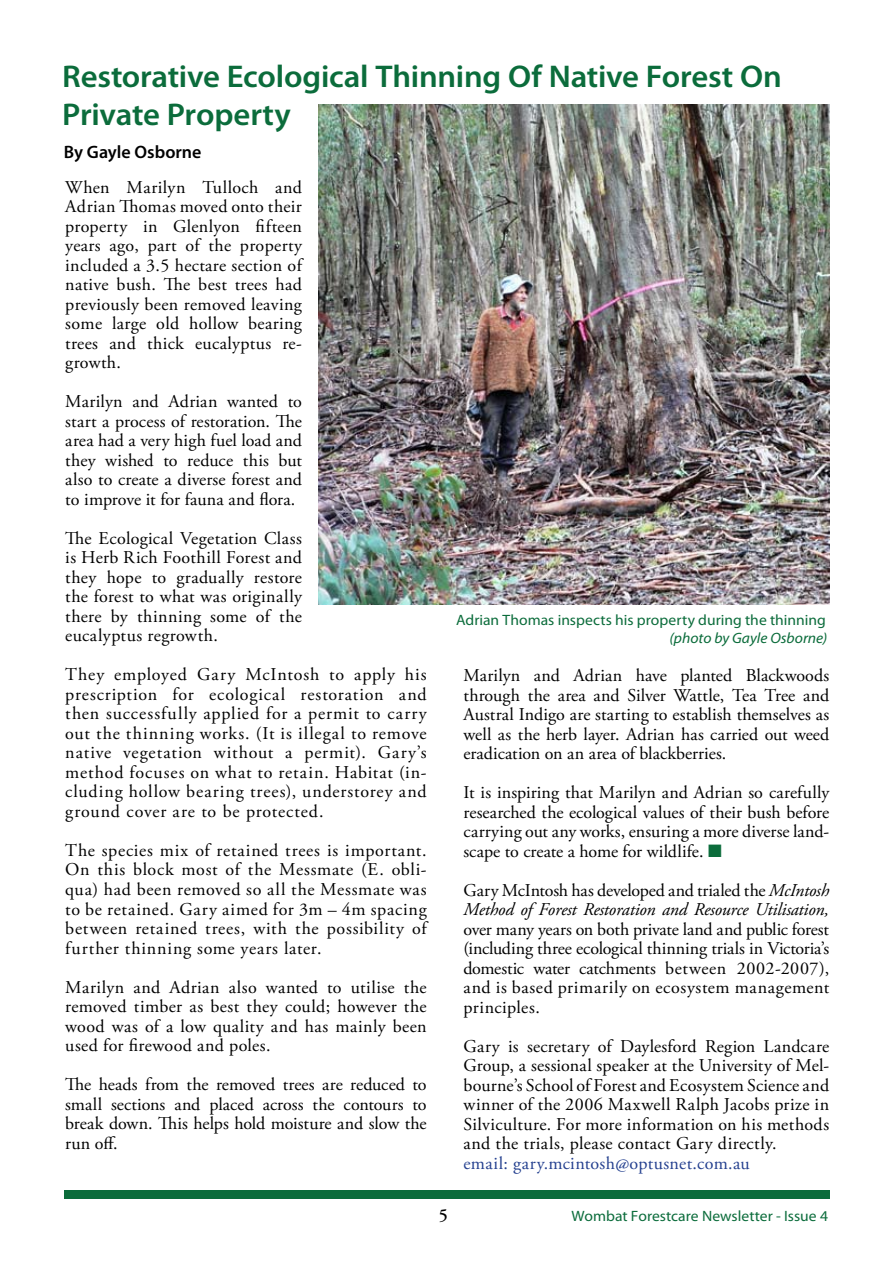
<style>
.page{position:relative;width:893px;height:1263px;background:#fff}
.page>*{position:absolute;margin:0;border:0;box-sizing:border-box;transform-origin:0 0}
.t1{font:600 31.5px/37.8px "Myriad Pro";letter-spacing:-.005em;color:#0b6c3b;scale:1.04 1}
.t2{font:18px/19.5px "Adobe Garamond Pro";letter-spacing:.02em;color:#000;text-align:justify}
.t3{font:italic 18px/19.5px "Adobe Garamond Pro";letter-spacing:-.01em;color:#000}
.t4{font:18px "Adobe Garamond Pro";letter-spacing:.02em;color:#24408f}
.t5{font:600 18px "Myriad Pro";color:#000}
.t6{font:15px "Myriad Pro";color:#0b6c3b;scale:1.04 1}
.t7{font:italic 15px "Myriad Pro";color:#0b6c3b;scale:1.04 1}
.s1{color:#0b6c3b}
.s2{font-style:normal}
</style>
<div class="page">
<div style="left:64px;top:1190px;width:765px;height:9px;background:#0b6c3b"></div>
<img style="left:319px;top:104px;width:510px;height:500px">
<h1 class="t1" style="left:62px;top:57px;width:693px">Restorative Ecological Thinning Of Native Forest On<br>Private Property</h1>
<p class="t5" style="left:64px;top:141px;width:139px">By Gayle Osborne</p>
<p class="t2" style="left:65px;top:178px;width:238px">When Marilyn Tulloch and Adrian Thomas moved onto their property in Glenlyon fifteen years ago, part of the property included a 3.5 hectare section of native bush. The best trees had previously been removed leaving some large old hollow bearing trees and thick eucalyptus re&shy;growth.</p>
<p class="t2" style="left:65px;top:393px;width:238px">Marilyn and Adrian wanted to start a process of restoration. The area had a very high fuel load and they wished to reduce this but also to create a diverse forest and to improve it for fauna and flora.</p>
<p class="t2" style="left:65px;top:529px;width:238px">The Ecological Vegetation Class is Herb Rich Foothill Forest and they hope to gradually restore the forest to what was originally there by thinning some of the eucalyptus regrowth.</p>
<p class="t2" style="left:65px;top:666px;width:363px">They employed Gary McIntosh to apply his prescription for ecological restoration and then successfully applied for a permit to carry out the thinning works. (It is illegal to remove native vegetation without a permit). Gary’s method focuses on what to retain. Habitat (in&shy;cluding hollow bearing trees), understorey and ground cover are to be protected.</p>
<p class="t2" style="left:65px;top:841px;width:363px">The species mix of retained trees is important.<br>On this block most of the Messmate (E. obli&shy;qua) had been removed so all the Messmate was to be retained. Gary aimed for 3m – 4m spacing between retained trees, with the possibility of further thinning some years later.</p>
<p class="t2" style="left:65px;top:978px;width:363px">Marilyn and Adrian also wanted to utilise the removed timber as best they could; however the wood was of a low quality and has mainly been used for firewood and poles.</p>
<p class="t2" style="left:65px;top:1075px;width:363px">The heads from the removed trees are reduced to small sections and placed across the contours to break down. This helps hold moisture and slow the run off.</p>
<p class="t6" style="left:456px;top:611px;width:357px">Adrian Thomas inspects his property during the thinning</p>
<p class="t7" style="left:670px;top:629px;width:153px">(photo by Gayle Osborne)</p>
<p class="t2" style="left:463px;top:666px;width:367px">Marilyn and Adrian have planted Blackwoods through the area and Silver Wattle, Tea Tree and Austral Indigo are starting to establish themselves as well as the herb layer. Adrian has carried out weed eradication on an area of blackberries.</p>
<p class="t2" style="left:463px;top:783px;width:367px">It is inspiring that Marilyn and Adrian so carefully researched the ecological values of their bush before carrying out any works, ensuring a more diverse land&shy;scape to create a home for wildlife. <span class="s1">■</span></p>
<p class="t3" style="left:463px;top:881px;width:367px"><span class="s2">Gary McIntosh has developed and trialed the</span> McIntosh<br>Method of Forest Restoration and Resource Utilisation,</p>
<p class="t2" style="left:463px;top:920px;width:367px">over many years on both private land and public forest (including three ecological thinning trials in Victoria’s domestic water catchments between 2002-2007), and is based primarily on ecosystem management principles.</p>
<p class="t2" style="left:463px;top:1037px;width:367px">Gary is secretary of Daylesford Region Landcare Group, a sessional speaker at the University of Mel&shy;bourne’s School of Forest and Ecosystem Science and winner of the 2006 Maxwell Ralph Jacobs prize in Silviculture. For more information on his methods and the trials, please contact Gary directly.</p>
<p class="t4" style="left:463px;top:1152px;width:288px">email: gary.mcintosh@optusnet.com.au</p>
<p class="t6" style="left:572px;top:1206px;width:248px">Wombat Forestcare Newsletter - Issue 4</p>
</div>
